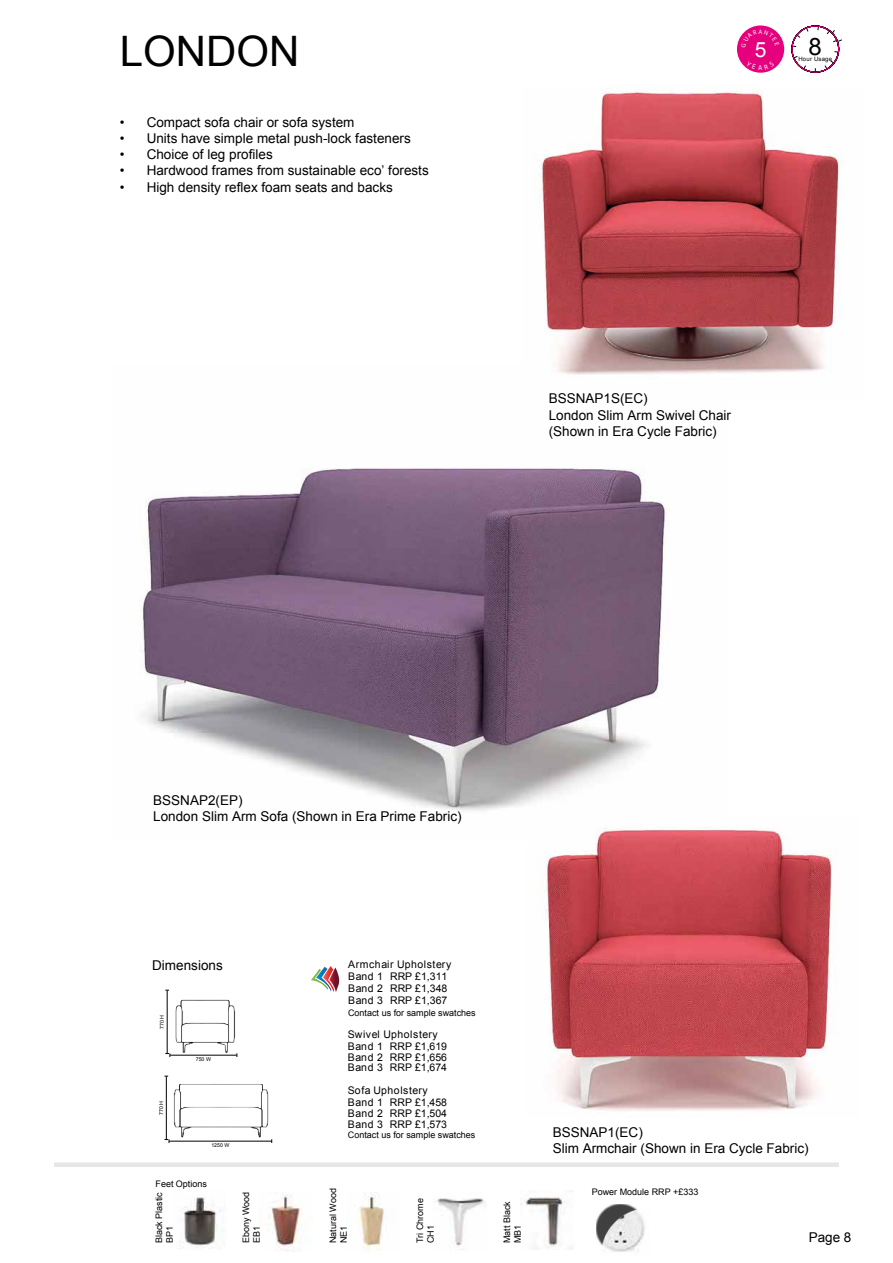
<style>
.page{position:relative;width:893px;height:1263px;background:#fff}
.page>*{position:absolute;margin:0;border:0;box-sizing:border-box;transform-origin:0 0}
.t1{font:42px "Arial";color:#000}
.t2{font:24px "Arial";color:#000}
.t3{font:21px "Arial";color:#fff}
.t4{font:13.5px/16.2px "Arial";color:#000}
.t5{font:10.5px/12px "Arial";letter-spacing:.055em;color:#000}
.t6{font:10.5px/10.5px "Arial";color:#000}
.t7{font:9px/10.8px "Arial";color:#000}
.t8{font:6px "Arial";letter-spacing:.055em;color:#000}
.t9{font:5.25px "Arial";color:#000}
</style>
<div class="page">
<img style="left:140px;top:468px;width:529px;height:343px">
<img style="left:596px;top:1204px;width:49px;height:48px">
<img style="left:539px;top:88px;width:302px;height:287px">
<svg style="left:311px;top:966px;width:28px;height:26px"></svg>
<img style="left:180px;top:1197px;width:44px;height:52px">
<img style="left:357px;top:1194px;width:27px;height:56px">
<img style="left:437px;top:1198px;width:48px;height:52px">
<img style="left:521px;top:1197px;width:53px;height:52px">
<img style="left:268px;top:1194px;width:34px;height:57px">
<hr style="left:170px;top:1055px;width:67px;height:1px;background:#000">
<hr style="left:167px;top:990px;width:1px;height:63px;background:#000">
<svg style="left:165px;top:1053px;width:6px;height:4px"></svg>
<img style="left:175px;top:999px;width:60px;height:54px">
<hr style="left:169px;top:1141px;width:103px;height:1px;background:#000">
<hr style="left:166px;top:1076px;width:1px;height:63px;background:#000">
<img style="left:168px;top:1075px;width:105px;height:65px">
<div style="left:737px;top:25px;width:47px;height:48px;background:#e6007d;border-radius:50%"></div>
<svg style="left:791px;top:25px;width:51px;height:48px"></svg>
<div style="left:54px;top:1162px;width:785px;height:5px;background:#e3e2e1"></div>
<img style="left:546px;top:827px;width:286px;height:284px">
<svg style="left:741px;top:30px;width:38px;height:6px"></svg>
<h1 class="t1" style="left:120px;top:23px;width:181px">LONDON</h1>
<p class="t4" style="left:120px;top:114px;width:236px">• Compact sofa chair or sofa system</p>
<p class="t4" style="left:120px;top:130px;width:293px">• Units have simple metal push-lock fasteners</p>
<p class="t4" style="left:120px;top:146px;width:155px">• Choice of leg profiles</p>
<p class="t4" style="left:120px;top:163px;width:311px">• Hardwood frames from sustainable eco’ forests</p>
<p class="t4" style="left:120px;top:179px;width:275px">• High density reflex foam seats and backs</p>
<h3 class="t3" style="left:755px;top:36px;width:13px">5</h3>
<h2 class="t2" style="left:809px;top:31px;width:15px">8</h2>
<p class="t8" style="left:798px;top:55px;width:35px">Hour Usage</p>
<p class="t4" style="left:549px;top:391px;width:184px">BSSNAP1S(EC)<br>London Slim Arm Swivel Chair (Shown in Era Cycle Fabric)</p>
<p class="t4" style="left:153px;top:792px;width:310px">BSSNAP2(EP)<br>London Slim Arm Sofa (Shown in Era Prime Fabric)</p>
<p class="t4" style="left:152px;top:957px;width:72px">Dimensions</p>
<p class="t9" style="left:159px;top:1029px;width:16px;rotate:-90deg">770 H</p>
<p class="t9" style="left:158px;top:1115px;width:16px;rotate:-90deg">770 H</p>
<p class="t9" style="left:196px;top:1056px;width:17px">750 W</p>
<p class="t9" style="left:211px;top:1141px;width:20px">1250 W</p>
<p class="t5" style="left:348px;top:958px;width:105px">Armchair Upholstery<br>Band 1 RRP £1,311<br>Band 2 RRP £1,348<br>Band 3 RRP £1,367</p>
<p class="t7" style="left:348px;top:1008px;width:129px">Contact us for sample swatches</p>
<p class="t5" style="left:348px;top:1028px;width:101px">Swivel Upholstery<br>Band 1 RRP £1,619</p>
<p class="t6" style="left:348px;top:1052px;width:101px">Band 2 RRP £1,656<br>Band 3 RRP £1,674</p>
<p class="t5" style="left:348px;top:1085px;width:101px">Sofa Upholstery<br>Band 1 RRP £1,458</p>
<p class="t6" style="left:348px;top:1108px;width:101px">Band 2 RRP £1,504<br>Band 3 RRP £1,573</p>
<p class="t7" style="left:348px;top:1130px;width:129px">Contact us for sample swatches</p>
<p class="t7" style="left:156px;top:1179px;width:53px">Feet Options</p>
<p class="t7" style="left:154px;top:1243px;width:53px;rotate:-90deg">Black Plastic<br>BP1</p>
<p class="t7" style="left:241px;top:1243px;width:53px;rotate:-90deg">Ebony Wood<br>EB1</p>
<p class="t7" style="left:328px;top:1243px;width:57px;rotate:-90deg">Natural Wood<br>NE1</p>
<p class="t7" style="left:415px;top:1243px;width:46px;rotate:-90deg">Tri Chrome<br>CH1</p>
<p class="t7" style="left:502px;top:1243px;width:44px;rotate:-90deg">Matt Black<br>MB1</p>
<p class="t4" style="left:553px;top:1124px;width:257px">BSSNAP1(EC)<br>Slim Armchair (Shown in Era Cycle Fabric)</p>
<p class="t7" style="left:592px;top:1187px;width:108px">Power Module RRP +£333</p>
<p class="t4" style="left:809px;top:1229px;width:44px">Page 8</p>
</div>
